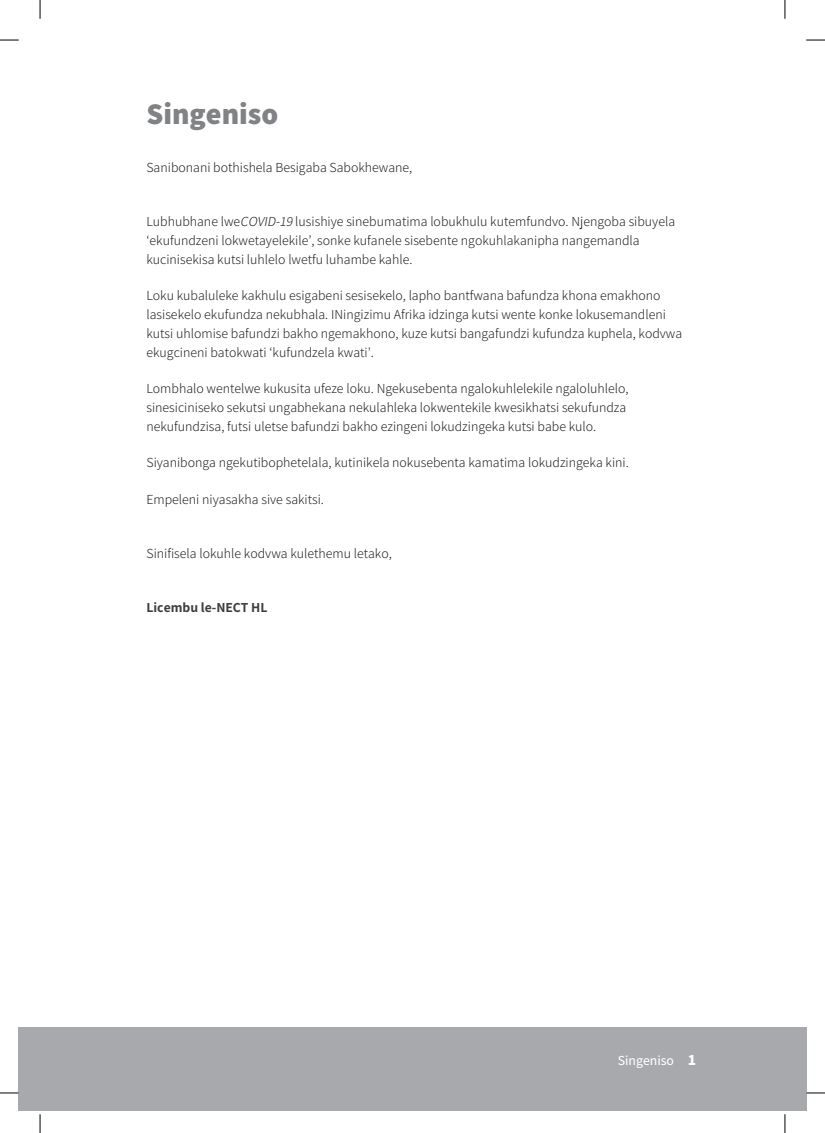
<style>
.page{position:relative;width:825px;height:1133px;background:#fff}
.page>*{position:absolute;margin:0;border:0;box-sizing:border-box;transform-origin:0 0}
.t1{font:800 30px "Assistant";color:#808285}
.t2{font:300 13.75px/18.8px "Assistant";color:#231f20}
.t3{font:700 13.75px "Assistant";color:#3e3e3f}
.t4{font:500 13.75px "Assistant";color:#fff}
.s1{font-style:italic}
.s2{font-family:"Noto Sans JP";font-weight:900}
</style>
<div class="page">
<div style="left:40px;top:1027px;width:765px;height:83px;background:#a8a9ad"></div>
<div style="left:19px;top:1027px;width:21px;height:83px;background:#a8a9ad"></div>
<svg style="left:0;top:39px;width:19px;height:2px"></svg>
<svg style="left:806px;top:39px;width:18px;height:2px"></svg>
<svg style="left:0;top:1092px;width:19px;height:1px"></svg>
<svg style="left:805px;top:1092px;width:19px;height:1px"></svg>
<svg style="left:39px;top:0;width:2px;height:19px"></svg>
<svg style="left:39px;top:1114px;width:2px;height:18px"></svg>
<svg style="left:784px;top:0;width:1px;height:19px"></svg>
<svg style="left:784px;top:1114px;width:1px;height:18px"></svg>
<h1 class="t1" style="left:146px;top:93px;width:133px">Singeniso</h1>
<p class="t2" style="left:146px;top:158px;width:267px">Sanibonani bothishela Besigaba Sabokhewane,</p>
<p class="t2" style="left:146px;top:212px;width:530px">Lubhubhane lwe<span class="s1">COVID-19</span> lusishiye sinebumatima lobukhulu kutemfundvo. Njengoba sibuyela ‘ekufundzeni lokwetayelekile’, sonke kufanele sisebente ngokuhlakanipha nangemandla kucinisekisa kutsi luhlelo lwetfu luhambe kahle.</p>
<p class="t2" style="left:146px;top:286px;width:537px">Loku kubaluleke kakhulu esigabeni sesisekelo, lapho bantfwana bafundza khona emakhono lasisekelo ekufundza nekubhala. INingizimu Afrika idzinga kutsi wente konke lokusemandleni kutsi uhlomise bafundzi bakho ngemakhono, kuze kutsi bangafundzi kufundza kuphela, kodvwa ekugcineni batokwati ‘kufundzela kwati’.</p>
<p class="t2" style="left:146px;top:378px;width:483px">Lombhalo wentelwe kukusita ufeze loku. Ngekusebenta ngalokuhlelekile ngaloluhlelo, sinesiciniseko sekutsi ungabhekana nekulahleka lokwentekile kwesikhatsi sekufundza nekufundzisa, futsi uletse bafundzi bakho ezingeni lokudzingeka kutsi babe kulo.</p>
<p class="t2" style="left:146px;top:452px;width:483px">Siyanibonga ngekutibophetelala, kutinikela nokusebenta kamatima lokudzingeka kini.</p>
<p class="t2" style="left:146px;top:489px;width:179px">Empeleni niyasakha sive sakitsi.</p>
<p class="t2" style="left:146px;top:543px;width:247px">Sinifisela lokuhle kodvwa kulethemu letako,</p>
<p class="t3" style="left:146px;top:598px;width:122px">Licembu le-NECT HL</p>
<p class="t4" style="left:617px;top:1050px;width:80px">Singeniso <span class="s2">1</span></p>
</div>
